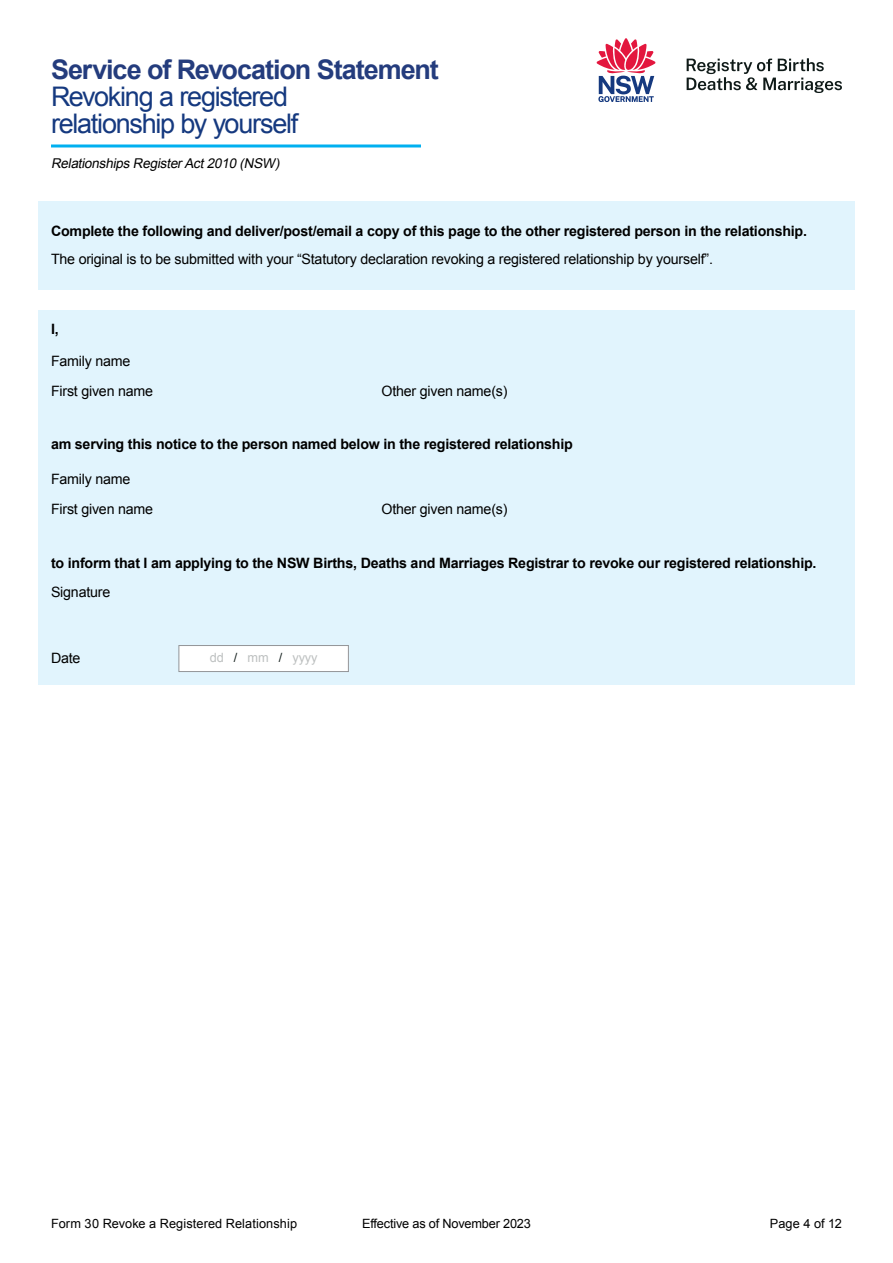
<style>
.page{position:relative;width:893px;height:1263px;background:#fff}
.page>*{position:absolute;margin:0;border:0;box-sizing:border-box;transform-origin:0 0}
.t1{font:27px/27px "Arial";letter-spacing:-.045em;color:#15397f}
.Body{font:700 14.25px "Arial";letter-spacing:-.015em;color:#000}
.Body-2{font:14.25px "Arial";letter-spacing:-.015em;color:#000}
.Body-3{font:italic 13.5px "Arial";color:#000}
.Header___Footer_9pt{font:12.75px "Arial";color:#000}
.t2{font:12.75px "Arial";letter-spacing:-.01em;color:#bdc0c0}
.s1{font-weight:700;color:#243c7d}
.s2{color:#0f1a18}
</style>
<div class="page">
<svg style="left:597px;top:38px;width:58px;height:64px"></svg>
<svg style="left:687px;top:58px;width:155px;height:35px"></svg>
<div style="left:38px;top:201px;width:817px;height:88px;background:#e1f4fd"></div>
<div style="left:38px;top:310px;width:817px;height:374px;background:#e1f4fd"></div>
<div style="left:179px;top:645px;width:169px;height:26px;background:#fff"></div>
<div style="left:179px;top:645px;width:170px;height:27px;border:1px solid #939598"></div>
<hr style="left:51px;top:144px;width:370px;height:3px;background:#00b0f0">
<h1 class="t1" style="left:51px;top:56px;width:389px"><span class="s1">Service of Revocation Statement<br></span>Revoking a registered<br>relationship by yourself</h1>
<p class="Body-3" style="left:51px;top:155px;width:233px">Relationships RegisterAct2010 (NSW)</p>
<p class="Body" style="left:51px;top:222px;width:757px">Complete the following and deliver/post/email a copy of this page to the other registered person in the relationship.</p>
<p class="Body-2" style="left:51px;top:250px;width:663px">The original is to be submitted with your “Statutory declaration revoking a registered relationship by yourself”.</p>
<p class="Body" style="left:51px;top:319px;width:9px">I,</p>
<p class="Body-2" style="left:51px;top:351px;width:81px">Family name</p>
<p class="Body-2" style="left:51px;top:382px;width:104px">First given name</p>
<p class="Body-2" style="left:381px;top:382px;width:128px">Other given name(s)</p>
<p class="Body" style="left:51px;top:435px;width:523px">am serving this notice to the person named below in the registered relationship</p>
<p class="Body-2" style="left:51px;top:469px;width:81px">Family name</p>
<p class="Body-2" style="left:51px;top:500px;width:104px">First given name</p>
<p class="Body-2" style="left:381px;top:500px;width:128px">Other given name(s)</p>
<p class="Body" style="left:51px;top:553px;width:767px">to inform that I am applying to the NSW Births, Deaths and Marriages Registrar to revoke our registered relationship.</p>
<p class="Body-2" style="left:51px;top:583px;width:61px">Signature</p>
<p class="Body-2" style="left:51px;top:649px;width:31px">Date</p>
<p class="t2" style="left:210px;top:649px;width:109px">dd <span class="s2">/</span> mm <span class="s2">/</span> yyyy</p>
<p class="Header___Footer_9pt" style="left:51px;top:1215px;width:248px">Form 30 Revoke a Registered Relationship</p>
<p class="Header___Footer_9pt" style="left:362px;top:1215px;width:170px">Effective as of November 2023</p>
<p class="Header___Footer_9pt" style="left:770px;top:1215px;width:74px">Page 4 of 12</p>
</div>
